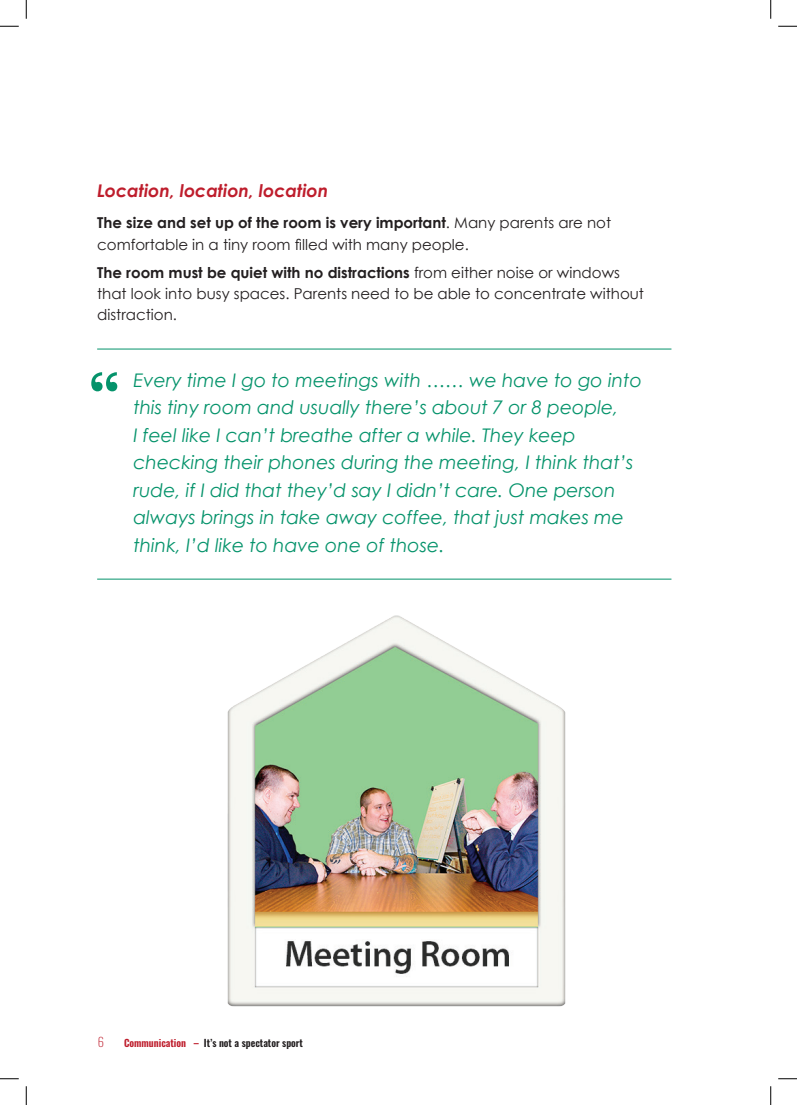
<style>
.page{position:relative;width:797px;height:1105px;background:#fff}
.page>*{position:absolute;margin:0;border:0;box-sizing:border-box;transform-origin:0 0}
.t1{font:700 55px "Baskerville";color:#05936b}
.t2{font:italic 18.75px/27.5px "Century Gothic";color:#05936b}
.t3{font:italic 700 17.5px "Century Gothic";color:#be1d2c}
.t4{font:15px/21.2px "Century Gothic";color:#231f20}
.t5{font:200 12.5px "Oswald";color:#be1d2c}
.t6{font:600 10px "Oswald";color:#231f20}
.s1{font-weight:700}
.s2{color:#be1d2c}
</style>
<div class="page">
<img style="left:227px;top:615px;width:339px;height:392px">
<hr style="left:97px;top:349px;width:574px;height:1px;background:#05936b">
<hr style="left:97px;top:579px;width:574px;height:1px;background:#05936b">
<svg style="left:0;top:25px;width:19px;height:2px"></svg>
<svg style="left:778px;top:25px;width:19px;height:2px"></svg>
<svg style="left:0;top:1078px;width:19px;height:1px"></svg>
<svg style="left:778px;top:1078px;width:19px;height:1px"></svg>
<svg style="left:25px;top:0;width:2px;height:19px"></svg>
<svg style="left:25px;top:1086px;width:2px;height:19px"></svg>
<svg style="left:770px;top:0;width:1px;height:19px"></svg>
<svg style="left:770px;top:1086px;width:1px;height:19px"></svg>
<p class="t3" style="left:97px;top:179px;width:233px">Location, location, location</p>
<p class="t4" style="left:97px;top:212px;width:515px"><span class="s1">The size and set up of the room is very important</span>. Many parents are not comfortable in a tiny room filled with many people.</p>
<p class="t4" style="left:97px;top:262px;width:548px"><span class="s1">The room must be quiet with no distractions</span> from either noise or windows that look into busy spaces. Parents need to be able to concentrate without distraction.</p>
<h1 class="t1" style="left:88px;top:353px;width:34px">“</h1>
<p class="t2" style="left:133px;top:366px;width:510px">Every time I go to meetings with …… we have to go into this tiny room and usually there’s about 7 or 8 people,<br>I feel like I can’t breathe after a while. They keep checking their phones during the meeting, I think that’s rude, if I did that they’d say I didn’t care. One person always brings in take away coffee, that just makes me think, I’d like to have one of those.</p>
<p class="t5" style="left:98px;top:1034px;width:8px">6</p>
<p class="t6" style="left:124px;top:1036px;width:180px"><span class="s2">Communication –</span> It’s not a spectator sport</p>
</div>
